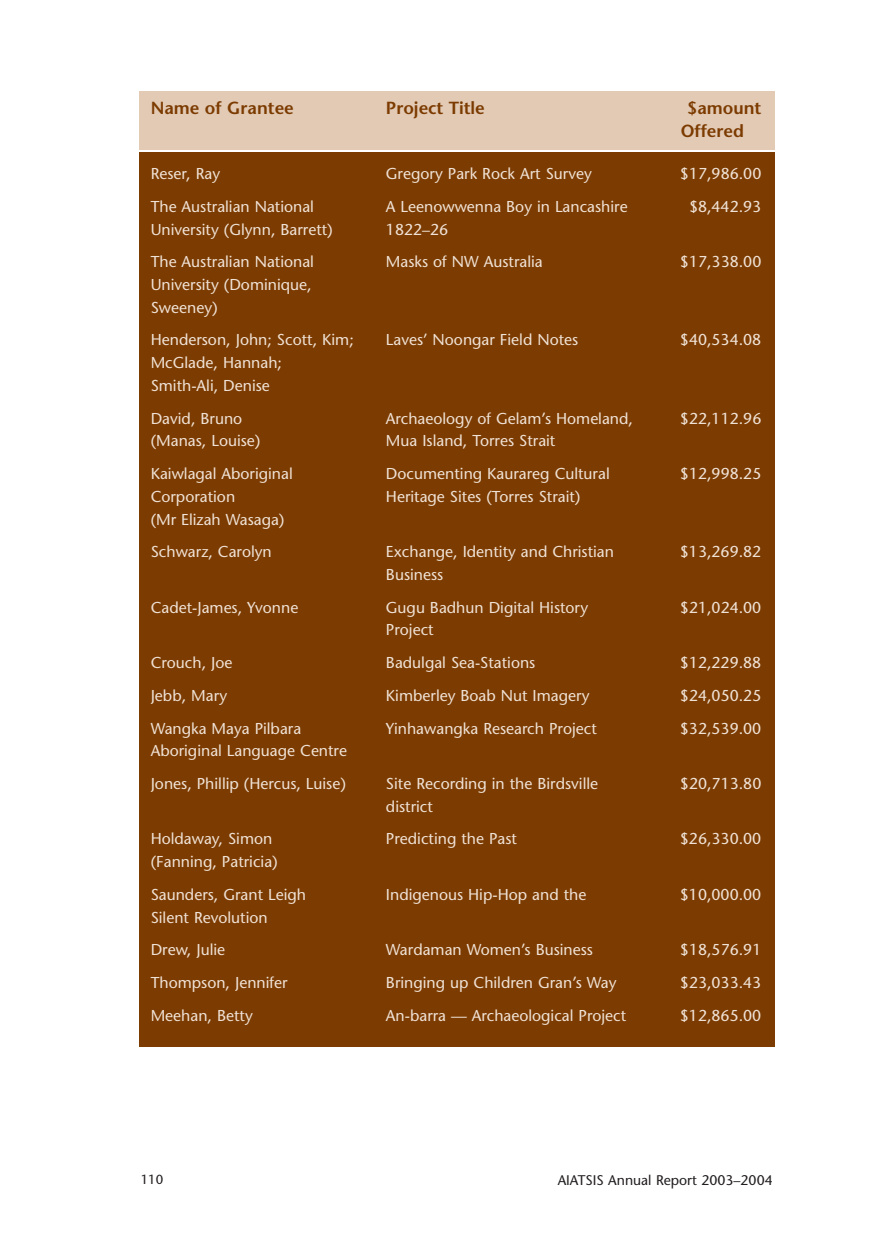
<style>
.page{position:relative;width:874px;height:1241px;background:#fff}
.page>*{position:absolute;margin:0;border:0;box-sizing:border-box;transform-origin:0 0}
.t1{font:600 17.5px/22.8px "Stone Sans";color:#7c3b00}
.t2{font:15.75px/32.7px "Stone Sans";color:#efe1d5}
.t3{font:14px "Stone Sans";color:#231f20}
.t4{font:13.12px "Stone Sans";color:#231f20}
</style>
<div class="page">
<div style="left:139px;top:152px;width:635px;height:894px;background:#7c3b00"></div>
<div style="left:139px;top:91px;width:635px;height:59px;background:#e2cab5"></div>
<p class="t1" style="left:151px;top:98px;width:145px">Name of Grantee</p>
<p class="t1" style="left:386px;top:98px;width:100px">Project Title</p>
<p class="t1" style="left:680px;top:98px;width:82px;text-indent:6px">$amount<br>Offered</p>
<p class="t2" style="left:151px;top:159px;width:71px">Reser, Ray</p>
<p class="t2" style="left:386px;top:159px;width:207px">Gregory Park Rock Art Survey</p>
<p class="t2" style="left:679px;top:159px;width:83px">$17,986.00</p>
<p class="t2" style="left:151px;top:192px;width:165px">The Australian National</p>
<p class="t2" style="left:386px;top:192px;width:243px">A Leenowwenna Boy in Lancashire</p>
<p class="t2" style="left:688px;top:192px;width:74px">$8,442.93</p>
<p class="t2" style="left:151px;top:214px;width:183px">University (Glynn, Barrett)</p>
<p class="t2" style="left:386px;top:214px;width:64px">1822–26</p>
<p class="t2" style="left:151px;top:247px;width:165px">The Australian National</p>
<p class="t2" style="left:386px;top:247px;width:158px">Masks of NW Australia</p>
<p class="t2" style="left:679px;top:247px;width:83px">$17,338.00</p>
<p class="t2" style="left:151px;top:275px;width:162px;line-height:22.8px">University (Dominique,<br>Sweeney)</p>
<p class="t2" style="left:151px;top:325px;width:205px">Henderson, John; Scott, Kim;</p>
<p class="t2" style="left:386px;top:325px;width:194px">Laves’ Noongar Field Notes</p>
<p class="t2" style="left:679px;top:325px;width:83px">$40,534.08</p>
<p class="t2" style="left:151px;top:353px;width:133px;line-height:22.8px">McGlade, Hannah;<br>Smith-Ali, Denise</p>
<p class="t2" style="left:151px;top:403px;width:93px">David, Bruno</p>
<p class="t2" style="left:386px;top:403px;width:248px">Archaeology of Gelam’s Homeland,</p>
<p class="t2" style="left:679px;top:403px;width:83px">$22,112.96</p>
<p class="t2" style="left:151px;top:426px;width:111px">(Manas, Louise)</p>
<p class="t2" style="left:386px;top:426px;width:171px">Mua Island, Torres Strait</p>
<p class="t2" style="left:151px;top:459px;width:144px">Kaiwlagal Aboriginal</p>
<p class="t2" style="left:386px;top:459px;width:225px">Documenting Kaurareg Cultural</p>
<p class="t2" style="left:679px;top:459px;width:83px">$12,998.25</p>
<p class="t2" style="left:151px;top:482px;width:86px">Corporation</p>
<p class="t2" style="left:386px;top:482px;width:196px">Heritage Sites (Torres Strait)</p>
<p class="t2" style="left:151px;top:504px;width:135px">(Mr Elizah Wasaga)<br>Schwarz, Carolyn</p>
<p class="t2" style="left:386px;top:537px;width:229px">Exchange, Identity and Christian</p>
<p class="t2" style="left:679px;top:537px;width:83px">$13,269.82</p>
<p class="t2" style="left:386px;top:560px;width:59px">Business</p>
<p class="t2" style="left:151px;top:592px;width:149px">Cadet-James, Yvonne</p>
<p class="t2" style="left:386px;top:592px;width:203px">Gugu Badhun Digital History</p>
<p class="t2" style="left:679px;top:592px;width:83px">$21,024.00</p>
<p class="t2" style="left:386px;top:615px;width:49px">Project</p>
<p class="t2" style="left:151px;top:648px;width:83px">Crouch, Joe</p>
<p class="t2" style="left:386px;top:648px;width:151px">Badulgal Sea-Stations</p>
<p class="t2" style="left:679px;top:648px;width:83px">$12,229.88</p>
<p class="t2" style="left:151px;top:681px;width:78px">Jebb, Mary</p>
<p class="t2" style="left:386px;top:681px;width:205px">Kimberley Boab Nut Imagery</p>
<p class="t2" style="left:679px;top:681px;width:83px">$24,050.25</p>
<p class="t2" style="left:151px;top:713px;width:152px">Wangka Maya Pilbara</p>
<p class="t2" style="left:386px;top:713px;width:212px">Yinhawangka Research Project</p>
<p class="t2" style="left:679px;top:713px;width:83px">$32,539.00</p>
<p class="t2" style="left:151px;top:736px;width:198px">Aboriginal Language Centre<br>Jones, Phillip (Hercus, Luise)</p>
<p class="t2" style="left:386px;top:769px;width:214px">Site Recording in the Birdsville</p>
<p class="t2" style="left:679px;top:769px;width:83px">$20,713.80</p>
<p class="t2" style="left:386px;top:791px;width:48px">district</p>
<p class="t2" style="left:151px;top:824px;width:123px">Holdaway, Simon</p>
<p class="t2" style="left:386px;top:824px;width:132px">Predicting the Past</p>
<p class="t2" style="left:679px;top:824px;width:83px">$26,330.00</p>
<p class="t2" style="left:151px;top:847px;width:157px">(Fanning, Patricia)<br>Saunders, Grant Leigh</p>
<p class="t2" style="left:386px;top:879px;width:202px">Indigenous Hip-Hop and the</p>
<p class="t2" style="left:679px;top:879px;width:83px">$10,000.00</p>
<p class="t2" style="left:151px;top:902px;width:118px">Silent Revolution<br>Drew, Julie</p>
<p class="t2" style="left:386px;top:935px;width:208px">Wardaman Women’s Business</p>
<p class="t2" style="left:679px;top:935px;width:83px">$18,576.91</p>
<p class="t2" style="left:151px;top:968px;width:138px">Thompson, Jennifer</p>
<p class="t2" style="left:386px;top:968px;width:232px">Bringing up Children Gran’s Way</p>
<p class="t2" style="left:679px;top:968px;width:83px">$23,033.43</p>
<p class="t2" style="left:151px;top:1000px;width:104px">Meehan, Betty</p>
<p class="t2" style="left:386px;top:1000px;width:242px">An-barra — Archaeological Project</p>
<p class="t2" style="left:679px;top:1000px;width:83px">$12,865.00</p>
<p class="t4" style="left:141px;top:1174px;width:24px">110</p>
<p class="t3" style="left:557px;top:1174px;width:216px">AIATSIS Annual Report 2003–2004</p>
</div>
